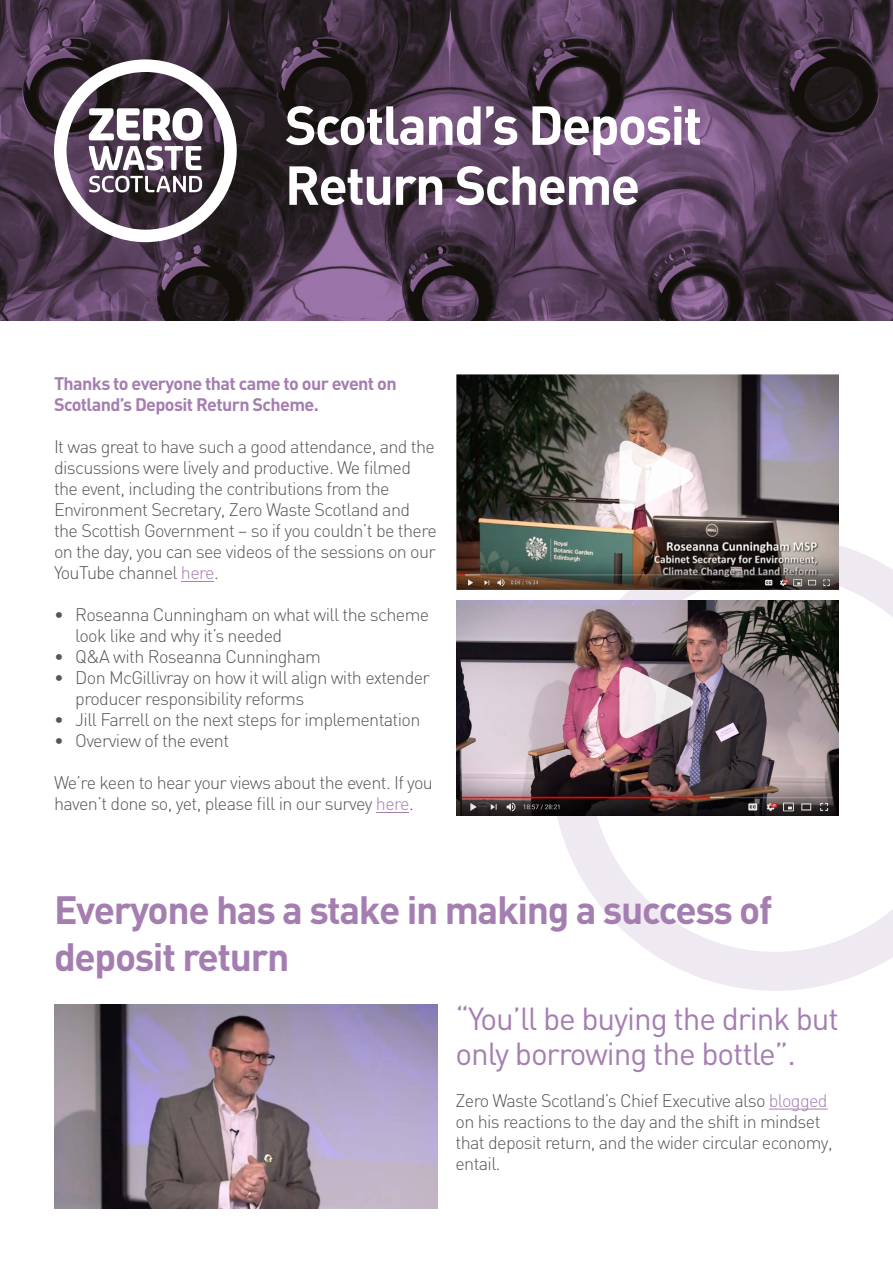
<style>
.page{position:relative;width:893px;height:1263px;background:#fff}
.page>*{position:absolute;margin:0;border:0;box-sizing:border-box;transform-origin:0 0}
.t1{font:700 54px/60px "DIN";letter-spacing:-.035em;color:#fff}
.t2{font:700 39px/46.8px "DIN";letter-spacing:-.035em;color:#a57eb1}
.t3{font:31.5px/34.5px "DIN";letter-spacing:-.035em;color:#a57eb1}
.t4{font:300 18px/21px "DIN";letter-spacing:-.035em;color:#575756}
.t5{font:700 18px/21px "DIN";letter-spacing:-.035em;color:#a57eb1}
.s1{color:#a57eb1}
</style>
<div class="page">
<svg style="left:551px;top:545px;width:342px;height:446px"></svg>
<img style="left:0;top:0;width:893px;height:320px">
<hr style="left:181px;top:581px;width:33px;height:1px;background:#a57eb1">
<hr style="left:376px;top:812px;width:33px;height:1px;background:#a57eb1">
<svg style="left:54px;top:59px;width:183px;height:183px"></svg>
<img style="left:457px;top:374px;width:382px;height:215px">
<svg style="left:619px;top:436px;width:81px;height:80px"></svg>
<hr style="left:769px;top:1109px;width:59px;height:1px;background:#a57eb1">
<img style="left:54px;top:1004px;width:383px;height:205px">
<img style="left:457px;top:600px;width:382px;height:215px">
<img style="left:619px;top:662px;width:81px;height:81px">
<h1 class="t1" style="left:285px;top:93px;width:419px">Scotland’s Deposit<br>Return Scheme</h1>
<p class="t5" style="left:54px;top:372px;width:344px">Thanks to everyone that came to our event on<br>Scotland’s Deposit Return Scheme.</p>
<p class="t4" style="left:54px;top:436px;width:384px">It was great to have such a good attendance, and the discussions were lively and productive. We filmed the event, including the contributions from the Environment Secretary, Zero Waste Scotland and the Scottish Government – so if you couldn’t be there on the day, you can see videos of the sessions on our YouTube channel <span class="s1">here</span>.</p>
<p class="t4" style="left:75px;top:604px;width:355px;text-indent:-21px">• Roseanna Cunningham on what will the scheme look like and why it’s needed</p>
<p class="t4" style="left:54px;top:646px;width:268px">• Q&amp;A with Roseanna Cunningham</p>
<p class="t4" style="left:75px;top:667px;width:356px;text-indent:-21px">• Don McGillivray on how it will align with extender producer responsibility reforms</p>
<p class="t4" style="left:54px;top:709px;width:368px">• Jill Farrell on the next steps for implementation</p>
<p class="t4" style="left:54px;top:730px;width:177px">• Overview of the event</p>
<p class="t4" style="left:54px;top:772px;width:380px">We’re keen to hear your views about the event. If you haven’t done so, yet, please fill in our survey <span class="s1">here</span>.</p>
<h2 class="t2" style="left:54px;top:884px;width:720px">Everyone has a stake in making a success of deposit return</h2>
<h3 class="t3" style="left:455px;top:1001px;width:385px">“You’ll be buying the drink but only borrowing the bottle”.</h3>
<p class="t4" style="left:455px;top:1089px;width:379px">Zero Waste Scotland’s Chief Executive also <span class="s1">blogged </span>on his reactions to the day and the shift in mindset that deposit return, and the wider circular economy, entail.</p>
</div>
